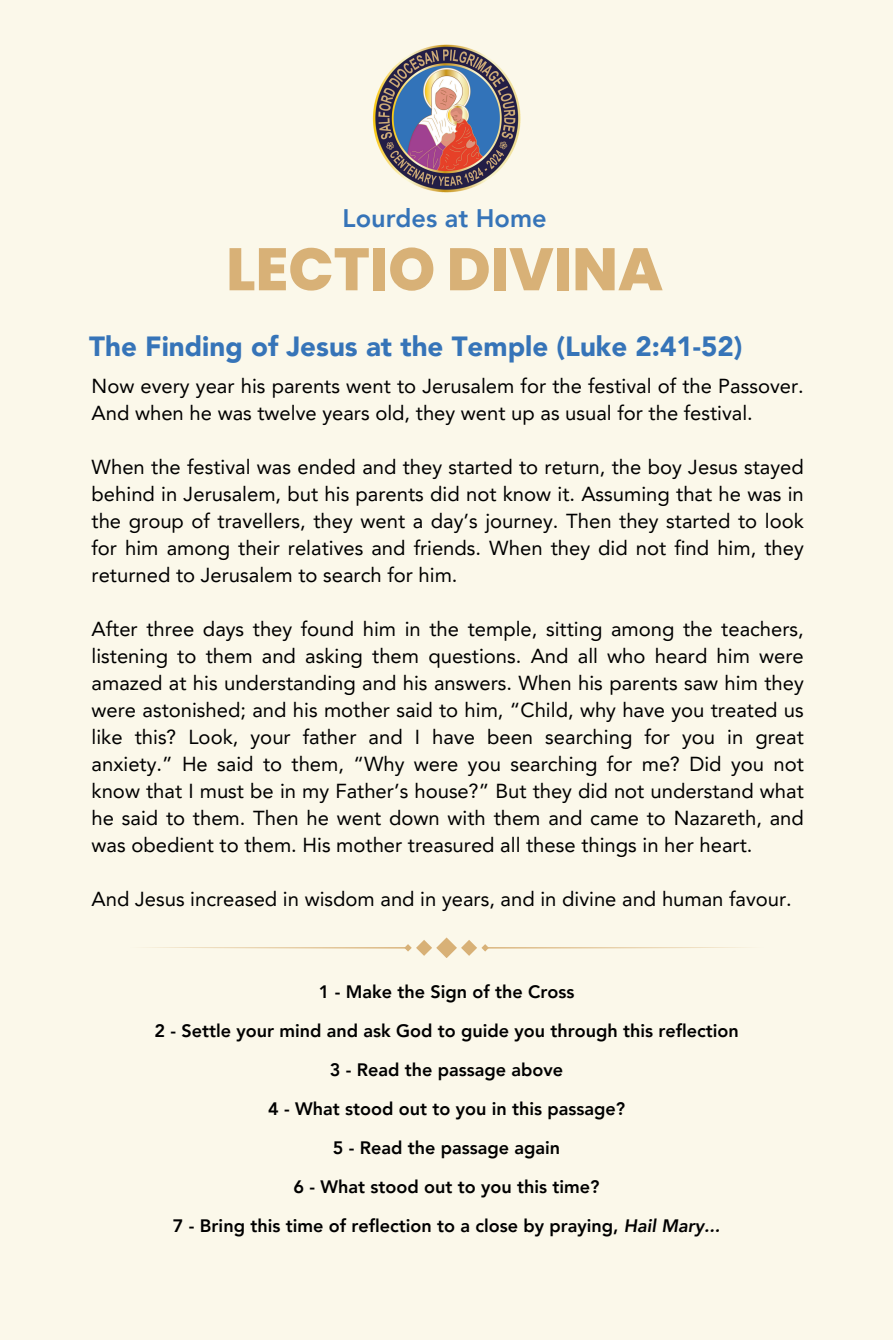
<style>
.page{position:relative;width:893px;height:1340px;background:#fbf8ea}
.page>*{position:absolute;margin:0;border:0;box-sizing:border-box;transform-origin:0 0}
.t1{font:800 59.85px "Poppins";color:#d8b177}
.t2{font:900 27.68px "Avenir LT Pro";color:#3674b8}
.t3{font:800 25.43px "Avenir LT Pro";color:#3674b8}
.t4{font:20.25px/27px "Avenir LT Pro";color:#000;text-align:justify}
.t5{font:800 18px "Avenir LT Pro";color:#000}
.s1{font-style:italic}
</style>
<div class="page">
<img style="left:372px;top:44px;width:149px;height:149px">
<svg style="left:147px;top:937px;width:599px;height:21px"></svg>
<h2 class="t3" style="left:342px;top:207px;width:206px">Lourdes at Home</h2>
<h1 class="t1" style="left:226px;top:227px;width:438px">LECTIO DIVINA</h1>
<h3 class="t2" style="left:89px;top:335px;width:655px">The Finding of Jesus at the Temple (Luke 2:41-52)</h3>
<h2 class="t4" style="left:92px;top:375px;width:714px">Now every year his parents went to Jerusalem for the festival of the Passover.<br>And when he was twelve years old, they went up as usual for the festival.</h2>
<h3 class="t4" style="left:92px;top:456px;width:714px">When the festival was ended and they started to return, the boy Jesus stayed behind in Jerusalem, but his parents did not know it. Assuming that he was in the group of travellers, they went a day’s journey. Then they started to look for him among their relatives and friends. When they did not find him, they returned to Jerusalem to search for him.</h3>
<h3 class="t4" style="left:92px;top:618px;width:714px">After three days they found him in the temple, sitting among the teachers, listening to them and asking them questions. And all who heard him were amazed at his understanding and his answers. When his parents saw him they were astonished; and his mother said to him, “Child, why have you treated us like this? Look, your father and I have been searching for you in great anxiety.” He said to them, “Why were you searching for me? Did you not know that I must be in my Father’s house?” But they did not understand what he said to them. Then he went down with them and came to Nazareth, and was obedient to them. His mother treasured all these things in her heart.</h3>
<h3 class="t4" style="left:92px;top:888px;width:702px">And Jesus increased in wisdom and in years, and in divine and human favour.</h3>
<p class="t5" style="left:319px;top:984px;width:257px">1 - Make the Sign of the Cross</p>
<p class="t5" style="left:154px;top:1023px;width:586px">2 - Settle your mind and ask God to guide you through this reflection</p>
<p class="t5" style="left:330px;top:1062px;width:235px">3 - Read the passage above</p>
<p class="t5" style="left:268px;top:1101px;width:358px">4 - What stood out to you in this passage?</p>
<p class="t5" style="left:333px;top:1140px;width:229px">5 - Read the passage again</p>
<p class="t5" style="left:293px;top:1179px;width:307px">6 - What stood out to you this time?</p>
<p class="t5" style="left:173px;top:1218px;width:549px">7 - Bring this time of reflection to a close by praying, <span class="s1">Hail Mary...</span></p>
</div>
